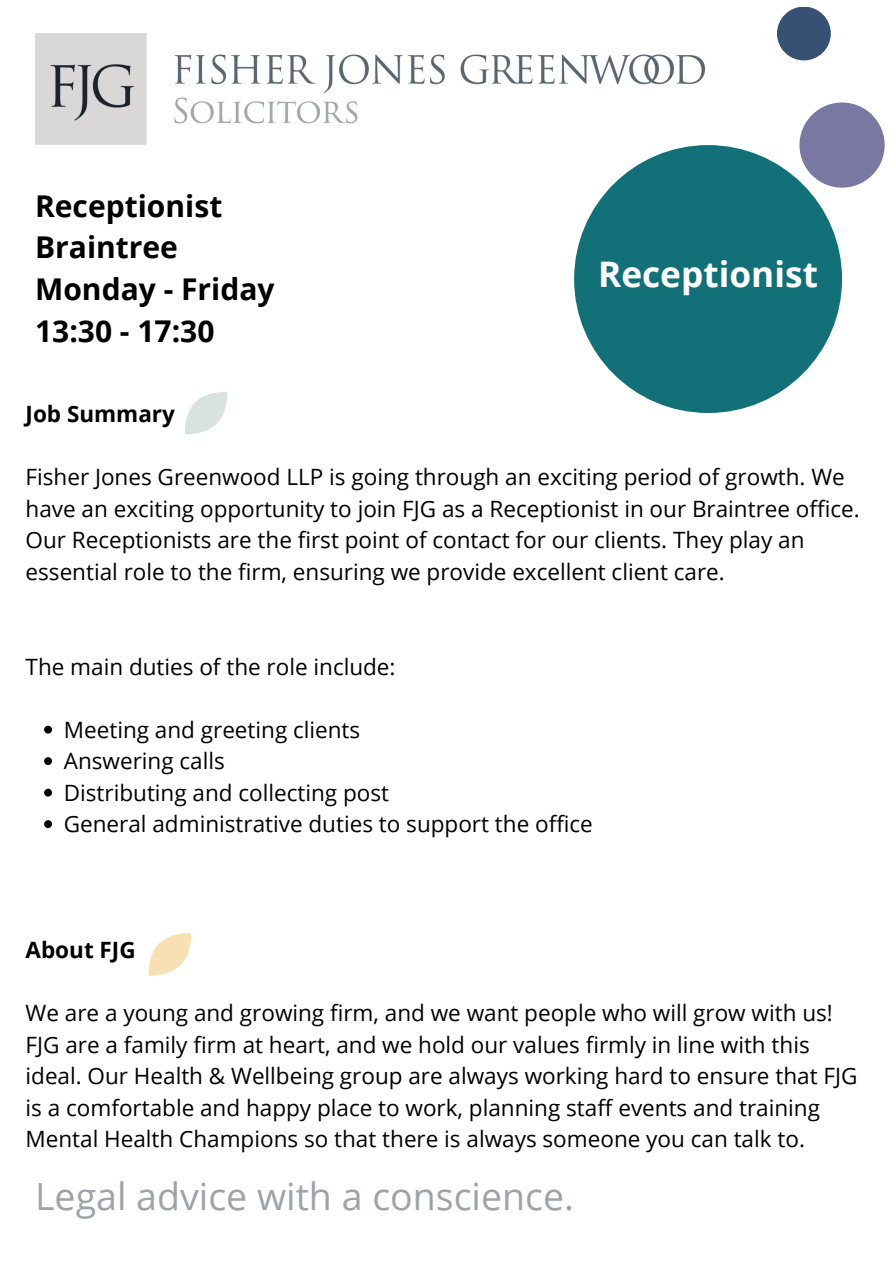
<style>
.page{position:relative;width:893px;height:1263px;background:#fff}
.page>*{position:absolute;margin:0;border:0;box-sizing:border-box;transform-origin:0 0}
.t1{font:37.5px "Open Sans";color:#9da3a8}
.t2{font:700 35.25px "Open Sans";color:#fff}
.t3{font:700 30px "Open Sans";color:#000}
.t4{font:22.5px/31.5px "Open Sans";color:#000}
.t5{font:700 22.5px "Open Sans";color:#000}
</style>
<div class="page">
<img style="left:35px;top:34px;width:669px;height:111px">
<div style="left:574px;top:145px;width:268px;height:268px;background:#127178;border-radius:50%"></div>
<svg style="left:44px;top:726px;width:8px;height:7px"></svg>
<svg style="left:44px;top:757px;width:8px;height:8px"></svg>
<svg style="left:44px;top:789px;width:8px;height:7px"></svg>
<svg style="left:44px;top:820px;width:8px;height:8px"></svg>
<div style="left:799px;top:102px;width:85px;height:86px;background:#7978a3;border-radius:50%"></div>
<div style="left:777px;top:7px;width:54px;height:53px;background:#375173;border-radius:50%"></div>
<svg style="left:185px;top:392px;width:43px;height:43px"></svg>
<svg style="left:148px;top:933px;width:44px;height:43px"></svg>
<p class="t3" style="left:35px;top:185px;width:189px">Receptionist</p>
<p class="t3" style="left:35px;top:226px;width:144px">Braintree</p>
<p class="t3" style="left:35px;top:268px;width:241px">Monday - Friday</p>
<p class="t3" style="left:35px;top:310px;width:181px">13:30 - 17:30</p>
<p class="t5" style="left:26px;top:398px;width:151px">Job Summary</p>
<p class="t2" style="left:598px;top:249px;width:221px">Receptionist</p>
<p class="t4" style="left:26px;top:461px;width:835px">Fisher Jones Greenwood LLP is going through an exciting period of growth. We have an exciting opportunity to join FJG as a Receptionist in our Braintree office.<br>Our Receptionists are the first point of contact for our clients. They play an essential role to the firm, ensuring we provide excellent client care.</p>
<p class="t4" style="left:26px;top:650px;width:371px">The main duties of the role include:</p>
<p class="t4" style="left:64px;top:713px;width:298px">Meeting and greeting clients</p>
<p class="t4" style="left:64px;top:744px;width:162px">Answering calls</p>
<p class="t4" style="left:64px;top:776px;width:327px">Distributing and collecting post</p>
<p class="t4" style="left:64px;top:807px;width:530px">General administrative duties to support the office</p>
<p class="t5" style="left:26px;top:934px;width:112px">About FJG</p>
<p class="t4" style="left:26px;top:996px;width:809px">We are a young and growing firm, and we want people who will grow with us!</p>
<p class="t4" style="left:26px;top:1028px;width:833px">FJG are a family firm at heart, and we hold our values firmly in line with this ideal. Our Health &amp; Wellbeing group are always working hard to ensure that FJG is a comfortable and happy place to work, planning staff events and training Mental Health Champions so that there is always someone you can talk to.</p>
<p class="t1" style="left:35px;top:1170px;width:540px">Legal advice with a conscience.</p>
</div>
